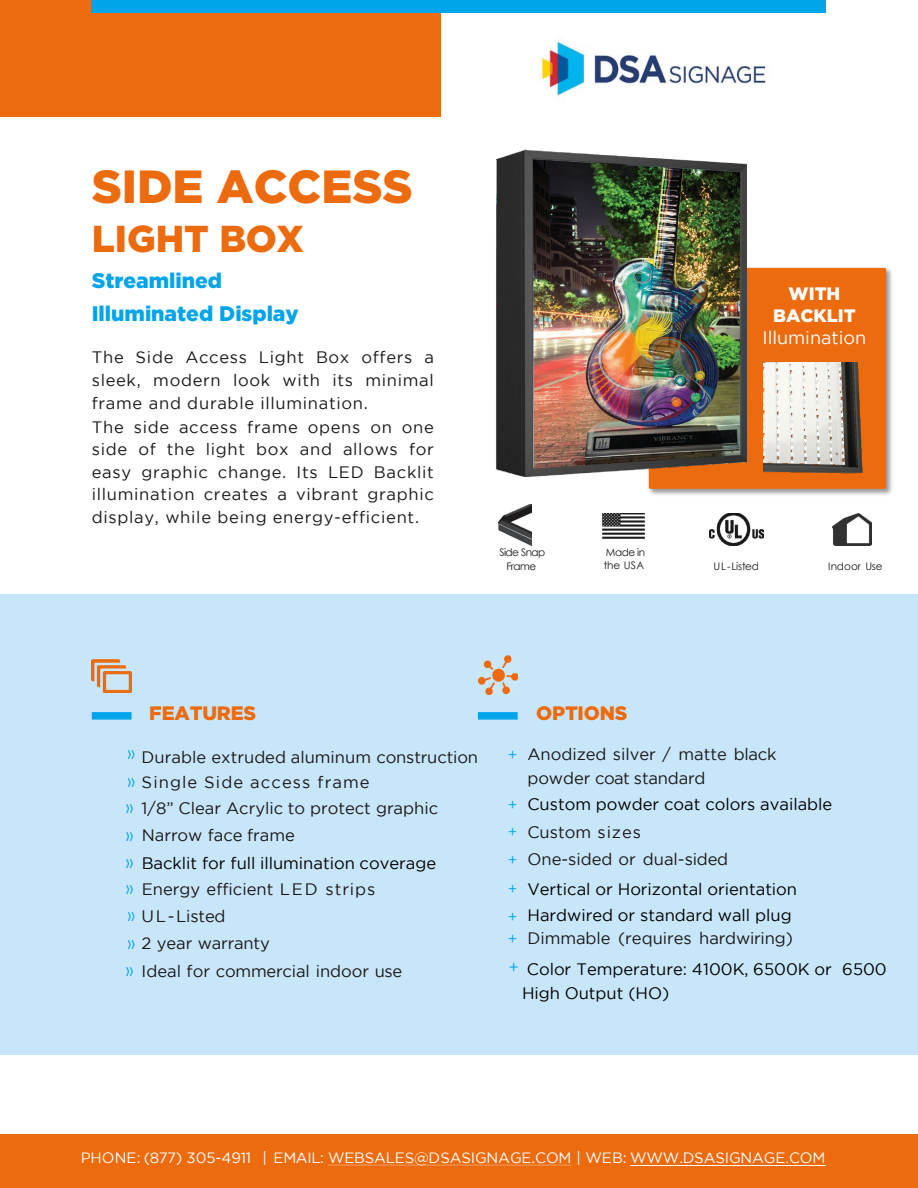
<style>
.page{position:relative;width:918px;height:1188px;background:#fff}
.page>*{position:absolute;margin:0;border:0;box-sizing:border-box;transform-origin:0 0}
.t1{font:900 46.5px "Gotham";color:#ec6b0f}
.t2{font:900 37.5px "Gotham";color:#ec6b0f}
.t3{font:900 21px "Gotham";color:#00a4e9}
.t4{font:900 19.5px "Gotham";letter-spacing:-.01em;color:#ec6b0f}
.t5{font:18px/21.8px "Gotham";color:#fff;text-align:center}
.t6{font:16.5px/22.5px "Gotham";color:#1a1718;text-align:justify}
.t7{font:16.5px/24px "Gotham";color:#000}
.t8{font:16.5px "Gotham";letter-spacing:.065em;color:#1a1718}
.t9{font:16.5px "Century Gothic";color:#00a4e9}
.t10{font:15px "Gotham";letter-spacing:-.01em;color:#fff}
.t11{font:15px "Century Gothic";color:#00a4e9}
.t12{font:10.5px/13.5px "Century Gothic";letter-spacing:-.03em;color:#1a1718}
.t13{font:10.5px/13.5px "Century Gothic";letter-spacing:-.05em;color:#1a1718;text-align:center}
.t14{font:10.5px "Century Gothic";color:#1a1718}
.s1{font-weight:900}
.s2{font-family:"Century Gothic";color:#00a4e9}
.s3{font-size:9px;color:#c8e6f9}
</style>
<div class="page">
<div style="left:0;top:1134px;width:918px;height:54px;background:#ec6b0f"></div>
<div style="left:0;top:0;width:440px;height:116px;background:#ec6b0f"></div>
<img style="left:648px;top:265px;width:244px;height:230px">
<div style="left:649px;top:268px;width:237px;height:221px;background:#ec6b0f;border:3px solid #ec6b0f"></div>
<div style="left:0;top:594px;width:918px;height:460px;background:#c8e6f9"></div>
<div style="left:92px;top:712px;width:40px;height:8px;background:#00a4e9"></div>
<img style="left:92px;top:659px;width:40px;height:33px">
<img style="left:479px;top:656px;width:39px;height:38px">
<div style="left:478px;top:712px;width:40px;height:8px;background:#00a4e9"></div>
<div style="left:92px;top:0;width:734px;height:12px;background:#00a4e9"></div>
<img style="left:833px;top:513px;width:39px;height:33px">
<img style="left:709px;top:513px;width:54px;height:33px">
<img style="left:603px;top:513px;width:42px;height:26px">
<img style="left:499px;top:504px;width:33px;height:42px">
<svg style="left:328px;top:1165px;width:243px;height:1px"></svg>
<hr style="left:630px;top:1165px;width:195px;height:1px;background:#fff">
<img style="left:538px;top:41px;width:228px;height:58px">
<img style="left:496px;top:149px;width:250px;height:327px">
<img style="left:763px;top:363px;width:129px;height:118px">
<h2 class="t1" style="left:92px;top:159px;width:323px">SIDE ACCESS</h2>
<p class="t2" style="left:92px;top:217px;width:214px">LIGHT BOX</p>
<p class="t3" style="left:92px;top:269px;width:132px">Streamlined</p>
<p class="t3" style="left:92px;top:302px;width:209px">Illuminated Display</p>
<p class="t6" style="left:92px;top:346px;width:344px">The Side Access Light Box offers a sleek, modern look with its minimal frame and durable illumination.</p>
<p class="t6" style="left:92px;top:415px;width:344px">The side access frame opens on one side of the light box and allows for easy graphic change. Its LED Backlit illumination creates a vibrant graphic display, while being energy-efficient.</p>
<p class="t4" style="left:149px;top:702px;width:108px">FEATURES</p>
<p class="t13" style="left:499px;top:546px;width:47px">Side Snap<br>Frame</p>
<p class="t12" style="left:604px;top:545px;width:43px">Made in the USA</p>
<p class="t4" style="left:536px;top:702px;width:93px">OPTIONS</p>
<p class="t5" style="left:762px;top:283px;width:105px"><span class="s1">WITH<br>BACKLIT<br></span>Illumination</p>
<p class="t12" style="left:713px;top:560px;width:47px">UL-Listed</p>
<p class="t14" style="left:828px;top:559px;width:56px">Indoor Use</p>
<p class="t6" style="left:142px;top:745px;width:338px">Durable extruded aluminum construction</p>
<p class="t11" style="left:508px;top:744px;width:11px">+</p>
<p class="t6" style="left:527px;top:743px;width:251px">Anodized silver / matte black</p>
<p class="t6" style="left:527px;top:767px;width:180px">powder coat standard</p>
<p class="t9" style="left:128px;top:742px;width:9px">»</p>
<p class="t8" style="left:128px;top:773px;width:243px"><span class="s2">»</span> Single Side access frame</p>
<p class="t9" style="left:126px;top:796px;width:9px">»</p>
<p class="t6" style="left:142px;top:796px;width:298px">1/8” Clear Acrylic to protect graphic</p>
<p class="t11" style="left:508px;top:794px;width:11px">+</p>
<p class="t7" style="left:527px;top:792px;width:306px">Custom powder coat colors available</p>
<p class="t9" style="left:126px;top:823px;width:9px">»</p>
<p class="t6" style="left:142px;top:824px;width:155px">Narrow face frame</p>
<p class="t11" style="left:508px;top:821px;width:11px">+</p>
<p class="t6" style="left:527px;top:821px;width:115px">Custom sizes</p>
<p class="t9" style="left:126px;top:851px;width:9px">»</p>
<p class="t7" style="left:142px;top:851px;width:296px">Backlit for full illumination coverage</p>
<p class="t11" style="left:508px;top:849px;width:11px">+</p>
<p class="t6" style="left:527px;top:848px;width:202px">One-sided or dual-sided</p>
<p class="t9" style="left:126px;top:877px;width:9px">»</p>
<p class="t6" style="left:142px;top:877px;width:235px">Energy efficient LED strips</p>
<p class="t11" style="left:508px;top:878px;width:11px">+</p>
<p class="t7" style="left:527px;top:876px;width:271px">Vertical or Horizontal orientation</p>
<p class="t6" style="left:128px;top:905px;width:99px"><span class="s2">»</span> UL-Listed</p>
<p class="t6" style="left:128px;top:932px;width:144px"><span class="s2">»</span> 2 year warranty</p>
<p class="t7" style="left:527px;top:902px;width:266px">Hardwired or standard wall plug</p>
<p class="t6" style="left:527px;top:927px;width:267px">Dimmable (requires hardwiring)</p>
<p class="t11" style="left:508px;top:906px;width:11px">+</p>
<p class="t11" style="left:508px;top:928px;width:11px">+</p>
<p class="t9" style="left:126px;top:959px;width:9px">»</p>
<p class="t6" style="left:142px;top:959px;width:262px">Ideal for commercial indoor use</p>
<p class="t9" style="left:509px;top:956px;width:12px">+</p>
<p class="t7" style="left:522px;top:957px;width:366px">Color Temperature: 4100K, 6500K or <span class="s3">y</span>6500<br>High Output (HO)</p>
<p class="t10" style="left:81px;top:1149px;width:746px">PHONE: (877) 305-4911 | EMAIL: WEBSALES@DSASIGNAGE.COM | WEB: WWW.DSASIGNAGE.COM</p>
</div>
